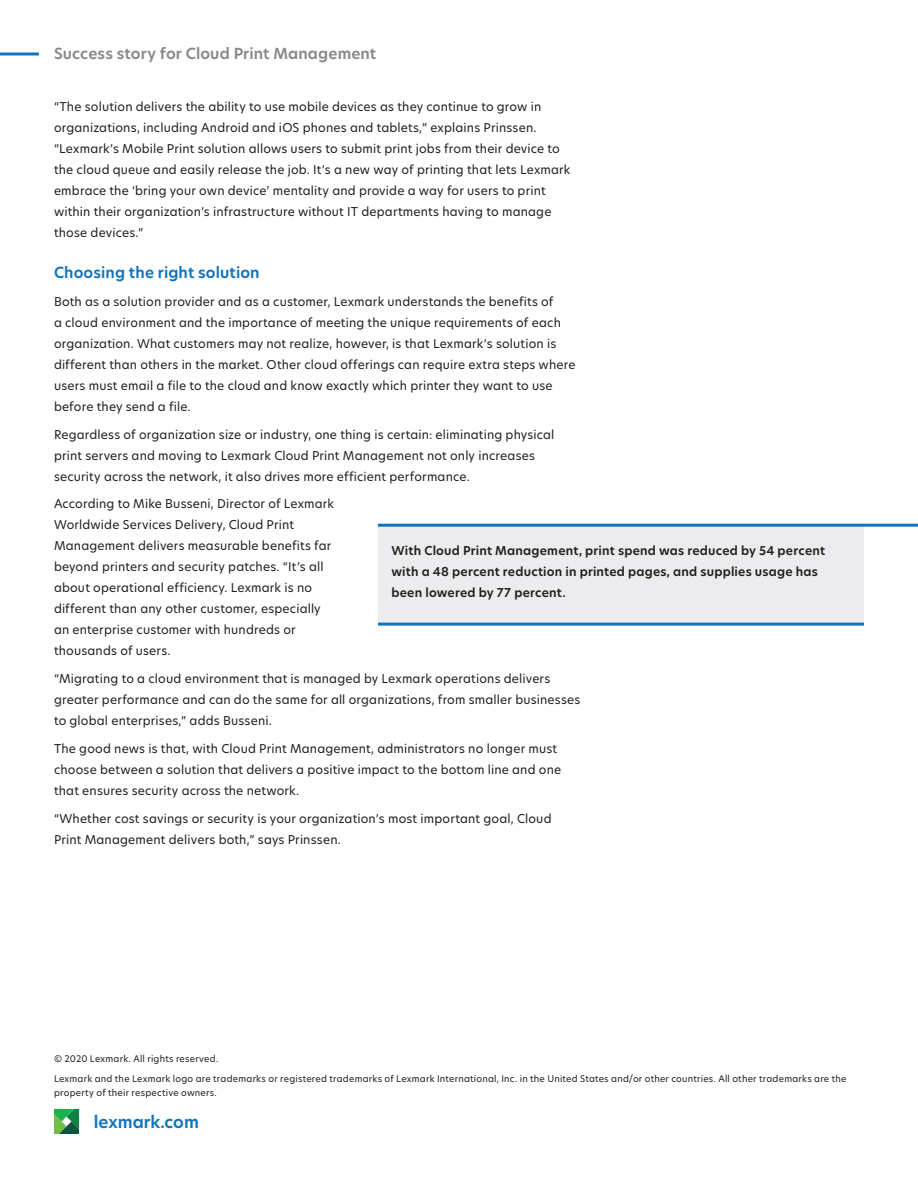
<style>
.page{position:relative;width:918px;height:1188px;background:#fff}
.page>*{position:absolute;margin:0;border:0;box-sizing:border-box;transform-origin:0 0}
.URL{font:600 16.5px "TP Hero";color:#1074bc}
.Document_label{font:600 15px "TP Hero";letter-spacing:.005em;color:#87898c}
.Body_header_-_level{font:600 15px "TP Hero";letter-spacing:.01em;color:#1074bc}
.Body_Copy{font:12px/21px "TP Hero";letter-spacing:.015em;color:#231f20}
.Body_Copy_-_keep_wit{font:12px/21px "TP Hero";letter-spacing:.015em;color:#231f20}
.Generic_Header{font:600 12px/21px "TP Hero";letter-spacing:.02em;color:#231f20}
.Copyright{font:9px/13.5px "TP Hero";letter-spacing:.025em;color:#231f20}
</style>
<div class="page">
<svg style="left:0;top:52px;width:39px;height:4px"></svg>
<svg style="left:54px;top:1109px;width:25px;height:25px"></svg>
<div style="left:378px;top:525px;width:486px;height:99px;background:#ececee"></div>
<hr style="left:378px;top:623px;width:486px;height:3px;background:#1074bc">
<hr style="left:378px;top:524px;width:486px;height:3px;background:#1074bc">
<hr style="left:864px;top:524px;width:54px;height:3px;background:#1074bc">
<p class="Document_label" style="left:54px;top:43px;width:324px">Success story for Cloud Print Management</p>
<p class="Body_Copy_-_keep_wit" style="left:54px;top:96px;width:518px">“The solution delivers the ability to use mobile devices as they continue to grow in organizations, including Android and iOS phones and tablets,” explains Prinssen. “Lexmark’s Mobile Print solution allows users to submit print jobs from their device to the cloud queue and easily release the job. It’s a new way of printing that lets Lexmark embrace the ‘bring your own device’ mentality and provide a way for users to print within their organization’s infrastructure without IT departments having to manage those devices.”</p>
<p class="Body_header_-_level" style="left:54px;top:262px;width:207px">Choosing the right solution</p>
<p class="Body_Copy" style="left:54px;top:291px;width:523px">Both as a solution provider and as a customer, Lexmark understands the benefits of<br>a cloud environment and the importance of meeting the unique requirements of each organization. What customers may not realize, however, is that Lexmark’s solution is different than others in the market. Other cloud offerings can require extra steps where users must email a file to the cloud and know exactly which printer they want to use before they send a file.</p>
<p class="Body_Copy" style="left:54px;top:424px;width:502px">Regardless of organization size or industry, one thing is certain: eliminating physical print servers and moving to Lexmark Cloud Print Management not only increases security across the network, it also drives more efficient performance.</p>
<p class="Body_Copy" style="left:54px;top:493px;width:282px">According to Mike Busseni, Director of Lexmark Worldwide Services Delivery, Cloud Print Management delivers measurable benefits far beyond printers and security patches. “It’s all about operational efficiency. Lexmark is no different than any other customer, especially an enterprise customer with hundreds or thousands of users.</p>
<p class="Body_Copy" style="left:54px;top:668px;width:528px">“Migrating to a cloud environment that is managed by Lexmark operations delivers greater performance and can do the same for all organizations, from smaller businesses to global enterprises,” adds Busseni.</p>
<p class="Body_Copy" style="left:54px;top:738px;width:509px">The good news is that, with Cloud Print Management, administrators no longer must choose between a solution that delivers a positive impact to the bottom line and one that ensures security across the network.</p>
<p class="Body_Copy" style="left:54px;top:808px;width:499px">“Whether cost savings or security is your organization’s most important goal, Cloud<br>Print Management delivers both,” says Prinssen.</p>
<p class="Generic_Header" style="left:392px;top:540px;width:435px">With Cloud Print Management, print spend was reduced by 54 percent with a 48 percent reduction in printed pages, and supplies usage has been lowered by 77 percent.</p>
<p class="Copyright" style="left:54px;top:1052px;width:166px">© 2020 Lexmark. All rights reserved.</p>
<p class="Copyright" style="left:54px;top:1072px;width:794px">Lexmark and the Lexmark logo are trademarks or registered trademarks of Lexmark International, Inc. in the United States and/or other countries. All other trademarks are the property of their respective owners.</p>
<p class="URL" style="left:94px;top:1111px;width:106px">lexmark.com</p>
</div>
